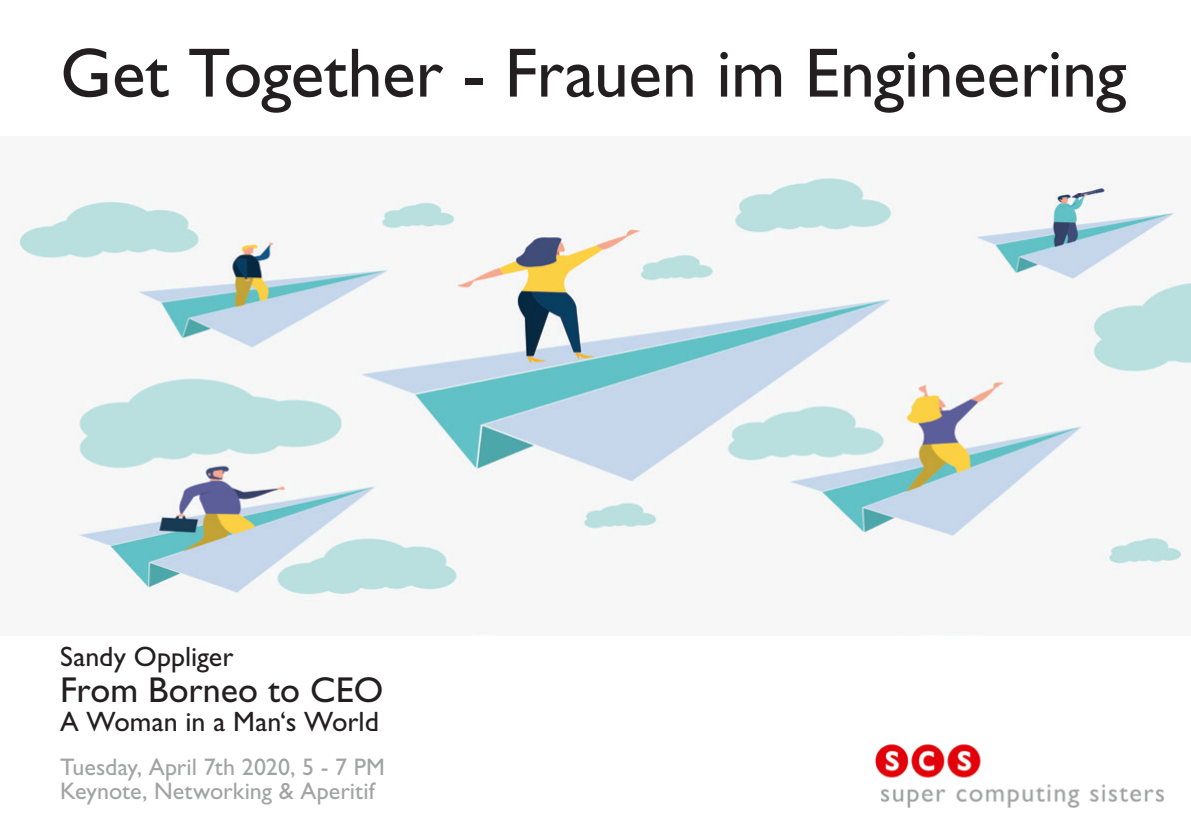
<style>
.page{position:relative;width:1191px;height:840px;background:#fff}
.page>*{position:absolute;margin:0;border:0;box-sizing:border-box;transform-origin:0 0}
.t1{font:70px "Gill Sans Std";letter-spacing:-.005em;color:#231f20}
.t2{font:36px "Gill Sans Std";color:#231f20}
.t3{font:28px "Gill Sans Std";color:#231f20}
.t4{font:24px "Gill Sans Std";color:#a2a3a3}
</style>
<div class="page">
<img style="left:875px;top:744px;width:289px;height:64px">
<img style="left:13px;top:176px;width:1178px;height:459px">
<p class="t1" style="left:60px;top:33px;width:1067px">Get Together - Frauen im Engineering</p>
<p class="t3" style="left:60px;top:640px;width:175px">Sandy Oppliger</p>
<p class="t2" style="left:60px;top:669px;width:325px">From Borneo to CEO</p>
<p class="t3" style="left:60px;top:704px;width:320px">A Woman in a Man‘s World</p>
<p class="t4" style="left:60px;top:752px;width:326px">Tuesday, April 7th 2020, 5 - 7 PM</p>
<p class="t4" style="left:60px;top:776px;width:316px">Keynote, Networking &amp; Aperitif</p>
</div>
